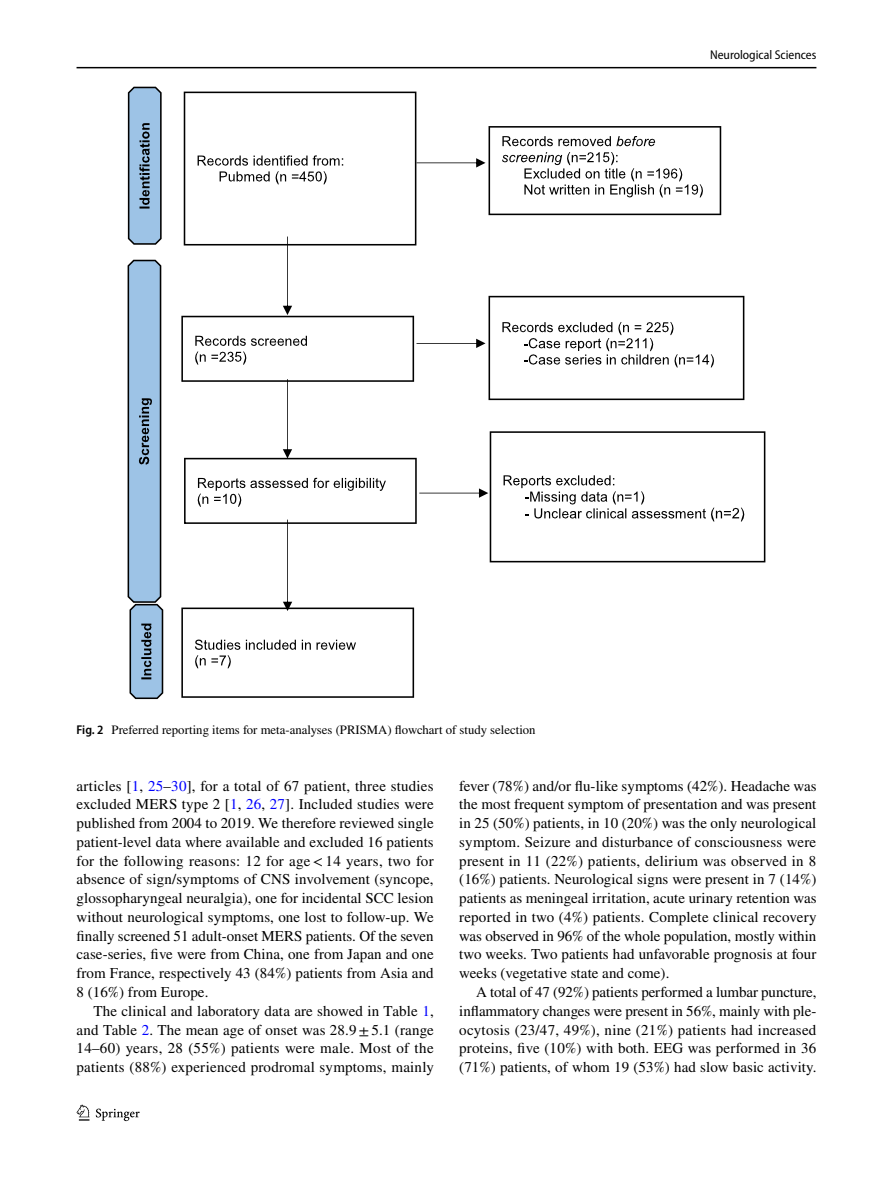
<style>
.page{position:relative;width:893px;height:1187px;background:#fff}
.page>*{position:absolute;margin:0;border:0;box-sizing:border-box;transform-origin:0 0}
.t1{font:15px/18.8px "STIX";letter-spacing:.005em;color:#000;text-align:justify}
.t2{font:12.75px "STIX";color:#000}
.t3{font:semi-condensed 12.75px "Myriad Pro";color:#000}
.s1{font-family:"Myriad Pro";font-weight:600;font-stretch:semi-condensed}
.s2{color:#00f}
</style>
<div class="page">
<hr style="left:77px;top:67px;width:739px;height:1px;background:#000">
<svg style="left:77px;top:1104px;width:12px;height:16px"></svg>
<svg style="left:96px;top:1108px;width:44px;height:12px"></svg>
<svg style="left:128px;top:87px;width:34px;height:158px;background:#84a3bf"></svg>
<svg style="left:128px;top:260px;width:35px;height:439px;background:#8faecb"></svg>
<svg style="left:181px;top:92px;width:584px;height:605px"></svg>
<p class="t3" style="left:710px;top:48px;width:108px">Neurological Sciences</p>
<p class="t2" style="left:77px;top:721px;width:461px"><span class="s1">Fig. 2</span> Preferred reporting items for meta-analyses (PRISMA) flowchart of study selection</p>
<p class="t1" style="left:77px;top:777px;width:359px">articles [<span class="s2">1</span>, <span class="s2">25</span>–<span class="s2">30</span>], for a total of 67 patient, three studies excluded MERS type 2 [<span class="s2">1</span>, <span class="s2">26</span>, <span class="s2">27</span>]. Included studies were published from 2004 to 2019. We therefore reviewed single patient-level data where available and excluded 16 patients for the following reasons: 12 for age&lt;14 years, two for absence of sign/symptoms of CNS involvement (syncope, glossopharyngeal neuralgia), one for incidental SCC lesion without neurological symptoms, one lost to follow-up. We finally screened 51 adult-onset MERS patients. Of the seven case-series, five were from China, one from Japan and one from France, respectively 43 (84%) patients from Asia and 8 (16%) from Europe.</p>
<p class="t1" style="left:77px;top:1002px;width:359px;text-indent:17px">The clinical and laboratory data are showed in Table <span class="s2">1</span>, and Table <span class="s2">2</span>. The mean age of onset was 28.9±5.1 (range 14–60) years, 28 (55%) patients were male. Most of the patients (88%) experienced prodromal symptoms, mainly</p>
<p class="t1" style="left:459px;top:777px;width:359px">fever (78%) and/or flu-like symptoms (42%). Headache was the most frequent symptom of presentation and was present in 25 (50%) patients, in 10 (20%) was the only neurological symptom. Seizure and disturbance of consciousness were present in 11 (22%) patients, delirium was observed in 8 (16%) patients. Neurological signs were present in 7 (14%) patients as meningeal irritation, acute urinary retention was reported in two (4%) patients. Complete clinical recovery was observed in 96% of the whole population, mostly within two weeks. Two patients had unfavorable prognosis at four weeks (vegetative state and come).</p>
<p class="t1" style="left:459px;top:983px;width:359px;text-indent:17px">A total of 47 (92%) patients performed a lumbar puncture, inflammatory changes were present in 56%, mainly with ple&shy;ocytosis (23/47, 49%), nine (21%) patients had increased proteins, five (10%) with both. EEG was performed in 36 (71%) patients, of whom 19 (53%) had slow basic activity.</p>
</div>
